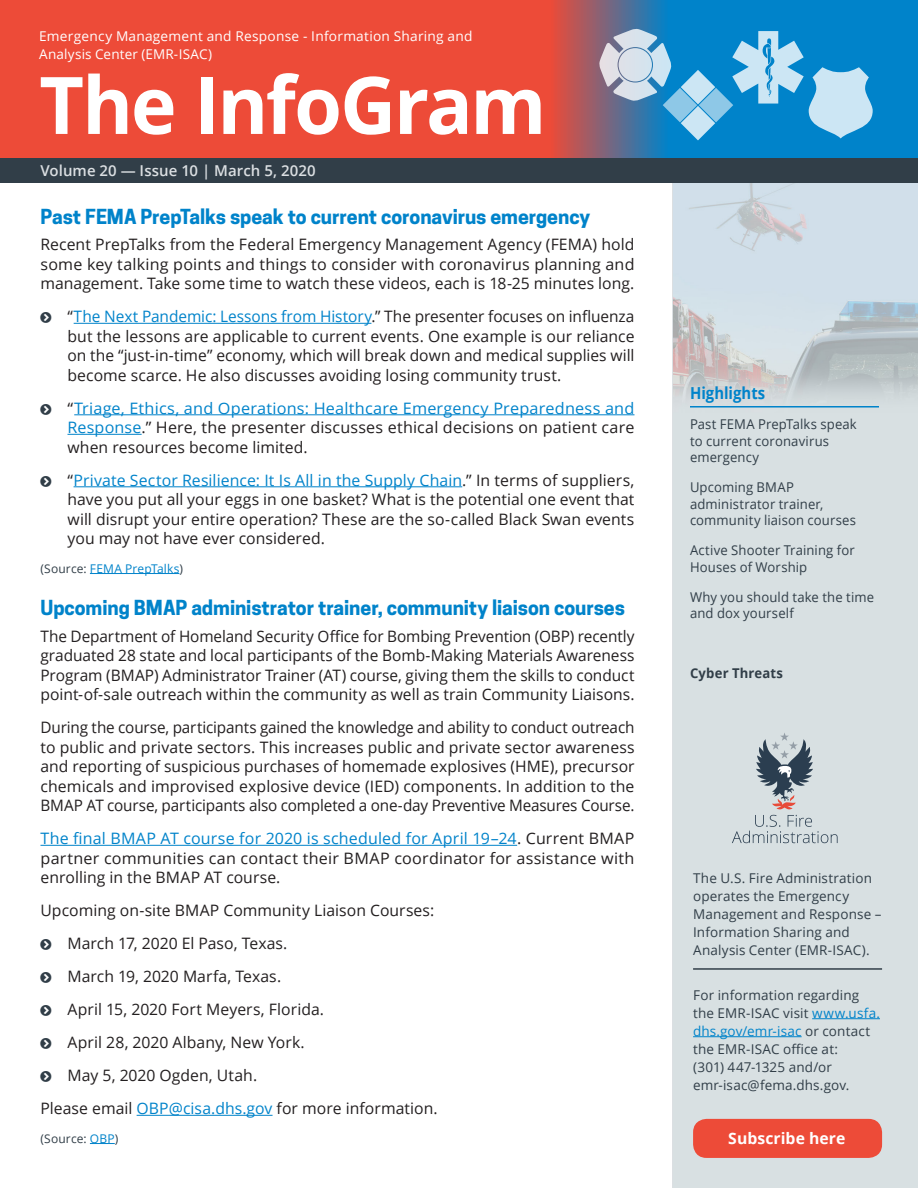
<style>
.page{position:relative;width:918px;height:1188px;background:#fff}
.page>*{position:absolute;margin:0;border:0;box-sizing:border-box;transform-origin:0 0}
.t1{font:700 79.5px "Open Sans";letter-spacing:-.03em;color:#fff}
.Subhead{font:700 19.5px "Cooper Hewitt";letter-spacing:-.005em;color:#0083ca}
.Highlights_Heading{font:700 16.5px "Open Sans";letter-spacing:.005em;color:#0083ca;scale:.9 1}
.t2{font:15.75px/19.5px "Open Sans";color:#231f20;text-align:justify}
.t3{font:15.75px "Open Sans";letter-spacing:-.005em;color:#0083ca}
.t4{font:700 15.75px "Open Sans";letter-spacing:.005em;color:#fff}
.Volume_Issue_Number{font:600 15px "Open Sans";letter-spacing:.005em;color:#dbdfe2}
.t5{font:13.5px/18px "Open Sans";letter-spacing:.01em;color:#313e48}
.Subtitle{font:13.5px/18px "Open Sans";letter-spacing:.015em;color:#fff}
.t6{font:700 13.5px "Open Sans";letter-spacing:.015em;color:#313e48}
.t7{font:12px "Open Sans";letter-spacing:.01em;color:#0083ca}
.t8{font:12px "Open Sans";letter-spacing:.015em;color:#313e48}
.s1{color:#231f20}
.s2{color:#0083ca}
.s3{color:#313e48}
</style>
<div class="page">
<img style="left:673px;top:183px;width:245px;height:1005px">
<div style="left:0;top:0;width:918px;height:158px;background:#ed4b38"></div>
<svg style="left:555px;top:0;width:363px;height:158px;background:#3875a7"></svg>
<svg style="left:599px;top:29px;width:274px;height:111px;background:#5aa6d2"></svg>
<svg style="left:732px;top:732px;width:106px;height:111px;background:#bcc5c9"></svg>
<hr style="left:693px;top:968px;width:189px;height:2px;background:#313e48">
<hr style="left:812px;top:1018px;width:68px;height:1px;background:#0083ca">
<hr style="left:693px;top:1036px;width:109px;height:1px;background:#0083ca">
<div style="left:693px;top:1119px;width:189px;height:39px;background:#ed4b38;border-radius:14px"></div>
<div style="left:0;top:158px;width:918px;height:25px;background:#313e48"></div>
<hr style="left:690px;top:406px;width:189px;height:2px;background:#0083ca">
<hr style="left:74px;top:323px;width:297px;height:1px;background:#0083ca">
<hr style="left:74px;top:414px;width:560px;height:1px;background:#0083ca">
<hr style="left:68px;top:434px;width:74px;height:1px;background:#0083ca">
<hr style="left:74px;top:486px;width:388px;height:1px;background:#0083ca">
<hr style="left:90px;top:573px;width:89px;height:1px;background:#0083ca">
<hr style="left:40px;top:845px;width:477px;height:1px;background:#0083ca">
<hr style="left:137px;top:1115px;width:136px;height:1px;background:#0083ca">
<svg style="left:90px;top:1143px;width:25px;height:1px"></svg>
<h1 class="Subtitle" style="left:39px;top:26px;width:435px">Emergency Management and Response - Information Sharing and<br>Analysis Center (EMR-ISAC)</h1>
<p class="t1" style="left:39px;top:49px;width:509px">The InfoGram</p>
<p class="Volume_Issue_Number" style="left:40px;top:160px;width:277px">Volume 20 — Issue 10 | March 5, 2020</p>
<h1 class="Subhead" style="left:40px;top:205px;width:551px">Past FEMA PrepTalks speak to current coronavirus emergency</h1>
<p class="t2" style="left:40px;top:234px;width:596px">Recent PrepTalks from the Federal Emergency Management Agency (FEMA) hold some key talking points and things to consider with coronavirus planning and management. Take some time to watch these videos, each is 18-25 minutes long.</p>
<p class="t3" style="left:68px;top:306px;width:569px"><span class="s1">“</span>The Next Pandemic: Lessons from History<span class="s1">.” The presenter focuses on influenza</span></p>
<p class="t2" style="left:68px;top:326px;width:569px">but the lessons are applicable to current events. One example is our reliance on the “just-in-time” economy, which will break down and medical supplies will become scarce. He also discusses avoiding losing community trust.</p>
<p class="t2" style="left:68px;top:398px;width:568px">“<span class="s2">Triage, Ethics, and Operations: Healthcare Emergency Preparedness and Response</span>.” Here, the presenter discusses ethical decisions on patient care when resources become limited.</p>
<p class="t2" style="left:68px;top:470px;width:568px">“<span class="s2">Private Sector Resilience: It Is All in the Supply Chain</span>.” In terms of suppliers, have you put all your eggs in one basket? What is the potential one event that will disrupt your entire operation? These are the so-called Black Swan events you may not have ever considered.</p>
<p class="t7" style="left:40px;top:560px;width:144px"><span class="s3">(Source:</span> FEMA PrepTalks<span class="s3">)</span></p>
<h1 class="Subhead" style="left:40px;top:596px;width:586px">Upcoming BMAP administrator trainer, community liaison courses</h1>
<p class="t2" style="left:40px;top:626px;width:596px">The Department of Homeland Security Office for Bombing Prevention (OBP) recently graduated 28 state and local participants of the Bomb-Making Materials Awareness Program (BMAP) Administrator Trainer (AT) course, giving them the skills to conduct point-of-sale outreach within the community as well as train Community Liaisons.</p>
<p class="t2" style="left:40px;top:717px;width:596px">During the course, participants gained the knowledge and ability to conduct outreach to public and private sectors. This increases public and private sector awareness and reporting of suspicious purchases of homemade explosives (HME), precursor chemicals and improvised explosive device (IED) components. In addition to the BMAP AT course, participants also completed a one-day Preventive Measures Course.</p>
<p class="t2" style="left:40px;top:828px;width:596px"><span class="s2">The final BMAP AT course for 2020 is scheduled for April 19–24</span>. Current BMAP partner communities can contact their BMAP coordinator for assistance with enrolling in the BMAP AT course.</p>
<p class="t2" style="left:40px;top:900px;width:395px">Upcoming on-site BMAP Community Liaison Courses:</p>
<p class="t2" style="left:68px;top:933px;width:221px">March 17, 2020 El Paso, Texas.</p>
<p class="t2" style="left:68px;top:966px;width:215px">March 19, 2020 Marfa, Texas.</p>
<p class="t2" style="left:68px;top:999px;width:258px">April 15, 2020 Fort Meyers, Florida.</p>
<p class="t2" style="left:68px;top:1032px;width:239px">April 28, 2020 Albany, New York.</p>
<p class="t2" style="left:68px;top:1065px;width:191px">May 5, 2020 Ogden, Utah.</p>
<p class="t2" style="left:41px;top:1098px;width:399px">Please email <span class="s2">OBP@cisa.dhs.gov</span> for more information.</p>
<p class="t8" style="left:40px;top:1130px;width:79px">(Source: <span class="s2">OBP</span>)</p>
<p class="Highlights_Heading" style="left:690px;top:382px;width:85px">Highlights</p>
<p class="t5" style="left:690px;top:416px;width:168px;line-height:16.5px">Past FEMA PrepTalks speak to current coronavirus emergency</p>
<p class="t5" style="left:690px;top:479px;width:168px;line-height:16.5px">Upcoming BMAP administrator trainer, community liaison courses</p>
<p class="t5" style="left:690px;top:542px;width:166px;line-height:16.5px">Active Shooter Training for<br>Houses of Worship</p>
<p class="t5" style="left:690px;top:588px;width:186px;line-height:16.5px">Why you should take the time and dox yourself</p>
<p class="t6" style="left:690px;top:664px;width:94px">Cyber Threats</p>
<p class="t5" style="left:693px;top:868px;width:190px">The U.S. Fire Administration operates the Emergency<br>Management and Response –<br>Information Sharing and<br>Analysis Center (EMR-ISAC).</p>
<p class="t5" style="left:693px;top:985px;width:188px">For information regarding the EMR-ISAC visit <span class="s2">www.usfa. dhs.gov/emr-isac</span> or contact the EMR-ISAC office at:<br>(301) 447-1325 and/or emr-isac@fema.dhs.gov.</p>
<p class="t4" style="left:728px;top:1128px;width:119px">Subscribe here</p>
</div>
